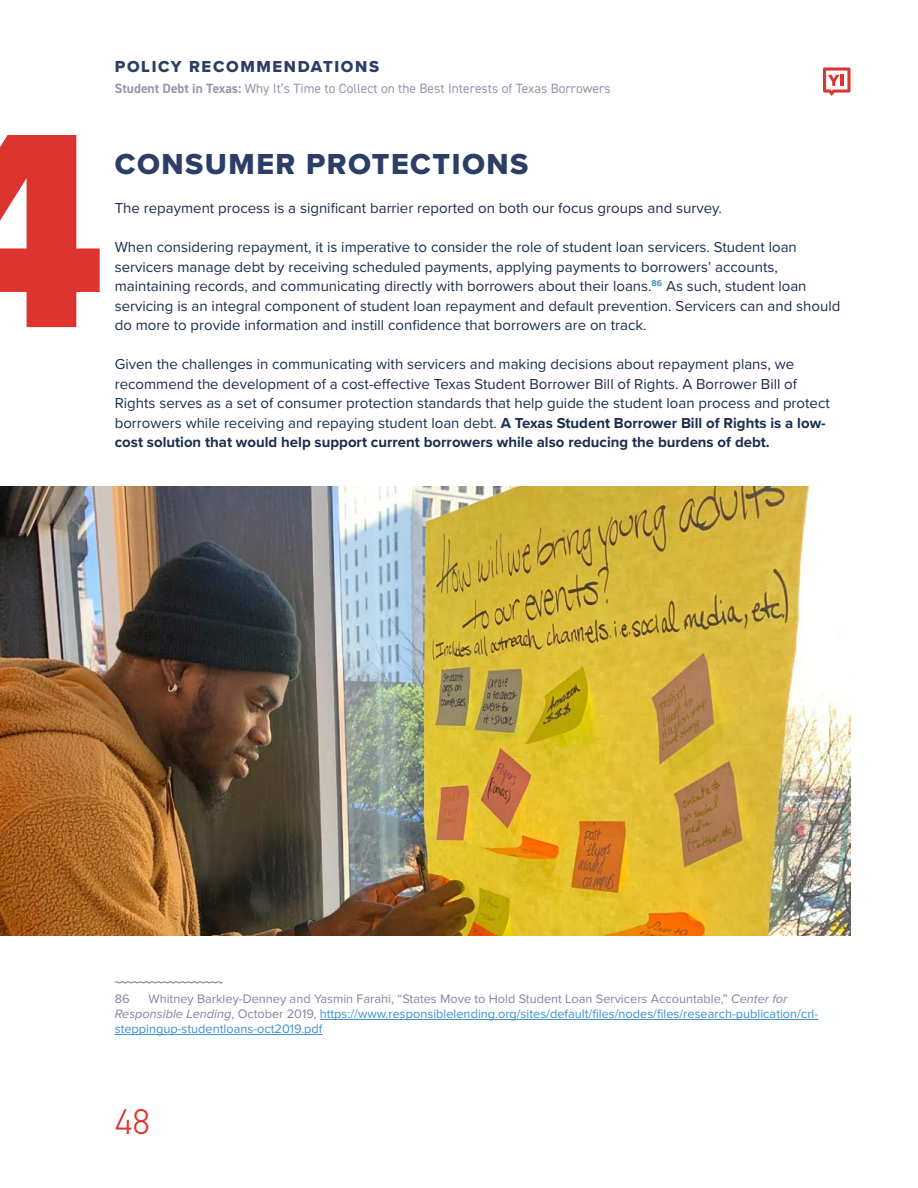
<style>
.page{position:relative;width:918px;height:1188px;background:#fff}
.page>*{position:absolute;margin:0;border:0;box-sizing:border-box;transform-origin:0 0}
.t1{font:288px "Proxima Nova Extrabld";color:#dd3430}
.t2{font:300 36px "DIN2014";color:#dd3430}
.t3{font:30px "Proxima Nova Extrabld";letter-spacing:.05em;color:#2c3e65}
.t4{font:16.5px "Proxima Nova Extrabld";letter-spacing:.1em;color:#2c3e65}
.t5{font:15px/19.5px "Proxima Nova";color:#1c2d4f}
.t6{font:13.5px "DIN2014";color:#9897a9}
.t7{font:12.75px/15px "Proxima Nova";color:#3c90ce}
.t8{font:12.75px "Proxima Nova";color:#84849e}
.s1{font-weight:700}
.s2{color:#84849e}
.s3{font-style:italic;color:#84849e}
</style>
<div class="page">
<svg style="left:823px;top:67px;width:27px;height:29px"></svg>
<svg style="left:114px;top:981px;width:109px;height:3px"></svg>
<hr style="left:320px;top:1019px;width:498px;height:1px;background:#3c90ce">
<hr style="left:115px;top:1034px;width:208px;height:1px;background:#3c90ce">
<img style="left:0;top:486px;width:850px;height:450px">
<p class="t4" style="left:115px;top:54px;width:266px">POLICY RECOMMENDATIONS</p>
<p class="t6" style="left:115px;top:80px;width:497px"><span class="s1">Student Debt in Texas:</span> Why It’s Time to Collect on the Best Interests of Texas Borrowers</p>
<h1 class="t1" style="left:-72px;top:16px;width:179px">4</h1>
<h3 class="t3" style="left:115px;top:142px;width:415px">CONSUMER PROTECTIONS</h3>
<p class="t5" style="left:115px;top:198px;width:609px">The repayment process is a significant barrier reported on both our focus groups and survey.</p>
<p class="t5" style="left:115px;top:237px;width:727px">When considering repayment, it is imperative to consider the role of student loan servicers. Student loan servicers manage debt by receiving scheduled payments, applying payments to borrowers’ accounts, maintaining records, and communicating directly with borrowers about their loans.<sup>86</sup> As such, student loan servicing is an integral component of student loan repayment and default prevention. Servicers can and should do more to provide information and instill confidence that borrowers are on track.</p>
<p class="t5" style="left:115px;top:354px;width:717px">Given the challenges in communicating with servicers and making decisions about repayment plans, we recommend the development of a cost-effective Texas Student Borrower Bill of Rights. A Borrower Bill of Rights serves as a set of consumer protection standards that help guide the student loan process and protect borrowers while receiving and repaying student loan debt. <span class="s1">A Texas Student Borrower Bill of Rights is a low&shy;cost solution that would help support current borrowers while also reducing the burdens of debt.</span></p>
<p class="t7" style="left:115px;top:990px;width:705px;text-indent:34px"><span class="s2">Whitney Barkley-Denney and Yasmin Farahi, “States Move to Hold Student Loan Servicers Accountable,”</span> <span class="s3">Center for<br>Responsible Lending</span><span class="s2">, October 2019,</span> https://www.responsiblelending.org/sites/default/files/nodes/files/research-publication/crl&shy;steppingup-studentloans-oct2019.pdf</p>
<p class="t8" style="left:115px;top:989px;width:16px">86</p>
<h2 class="t2" style="left:115px;top:1100px;width:37px">48</h2>
</div>
